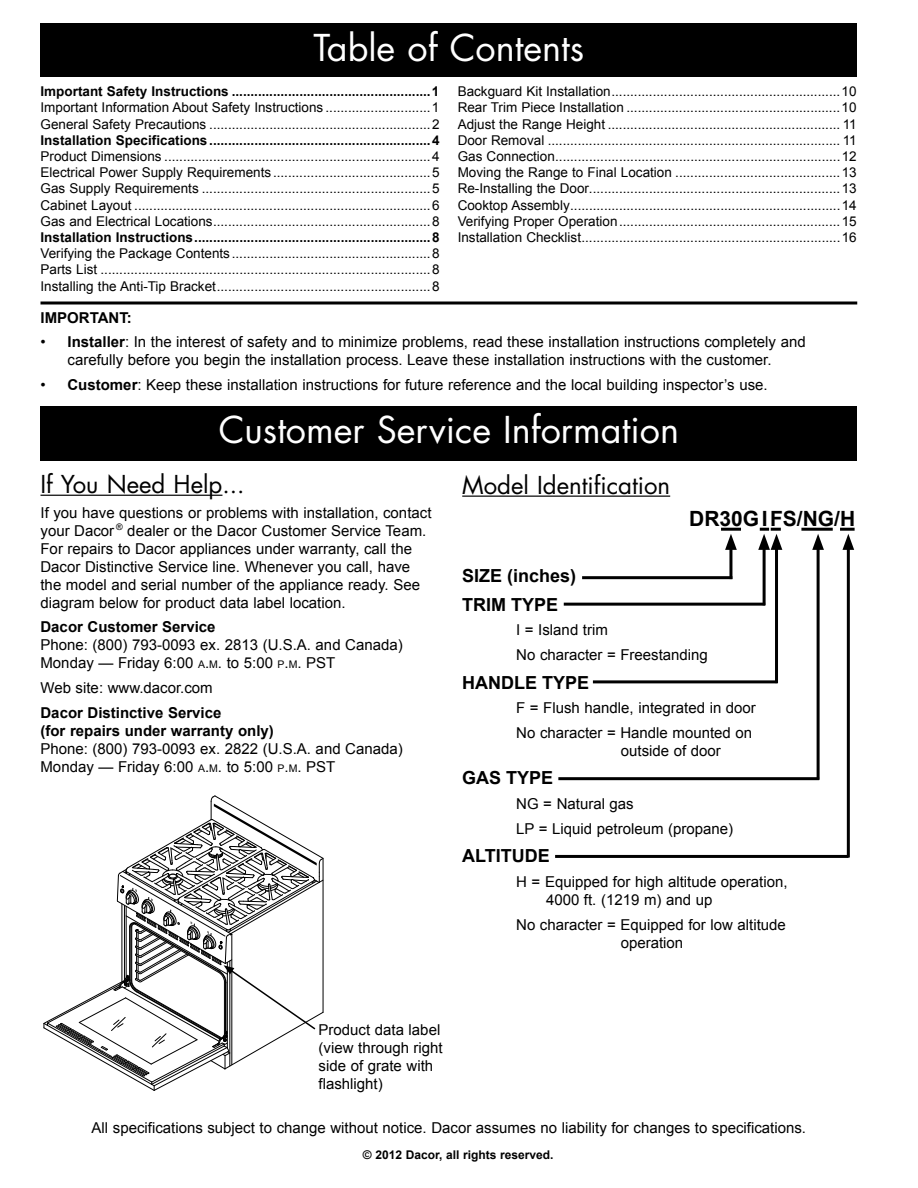
<style>
.page{position:relative;width:918px;height:1188px;background:#fff}
.page>*{position:absolute;margin:0;border:0;box-sizing:border-box;transform-origin:0 0}
.t1{font:36px "Futura Std";color:#fff}
.t2{font:24px "Futura Std";color:#000}
.t3{font:700 21px "Arial";color:#000}
.t4{font:700 18px/28.3px "Arial";color:#000}
.t5{font:15px/18px "Arial";color:#000}
.t6{font:700 15px/18px "Arial";color:#000}
.t7{font:13.5px/16.2px "Arial";color:#000;text-align:justify}
.t8{font:700 13.5px "Arial";color:#000}
.t9{font:700 12px "Arial";color:#000}
.s1{font-weight:700}
.s2{font-size:10.5px}
.s3{font-style:inherit}
</style>
<div class="page">
<div style="left:40px;top:23px;width:817px;height:54px;background:#000"></div>
<div style="left:40px;top:406px;width:817px;height:54px;background:#000"></div>
<hr style="left:40px;top:495px;width:182px;height:1px;background:#000">
<hr style="left:40px;top:302px;width:817px;height:2px;background:#000">
<svg style="left:43px;top:795px;width:281px;height:296px"></svg>
<hr style="left:462px;top:496px;width:208px;height:1px;background:#000">
<hr style="left:721px;top:528px;width:20px;height:3px;background:#000">
<hr style="left:582px;top:576px;width:150px;height:3px;background:#000">
<hr style="left:593px;top:680px;width:185px;height:3px;background:#000">
<hr style="left:564px;top:603px;width:201px;height:3px;background:#000">
<hr style="left:558px;top:777px;width:261px;height:3px;background:#000">
<hr style="left:555px;top:855px;width:294px;height:3px;background:#000">
<hr style="left:840px;top:528px;width:15px;height:3px;background:#000">
<hr style="left:801px;top:528px;width:32px;height:3px;background:#000">
<hr style="left:729px;top:544px;width:3px;height:35px;background:#000">
<svg style="left:725px;top:534px;width:12px;height:16px"></svg>
<hr style="left:763px;top:544px;width:3px;height:61px;background:#000">
<hr style="left:775px;top:544px;width:3px;height:139px;background:#000">
<svg style="left:758px;top:528px;width:24px;height:22px"></svg>
<hr style="left:817px;top:544px;width:3px;height:236px;background:#000">
<svg style="left:812px;top:534px;width:12px;height:16px"></svg>
<hr style="left:847px;top:544px;width:3px;height:314px;background:#000">
<svg style="left:842px;top:534px;width:12px;height:16px"></svg>
<h1 class="t1" style="left:314px;top:25px;width:272px">Table of Contents</h1>
<p class="t8" style="left:40px;top:83px;width:400px">Important Safety Instructions .....................................................1</p>
<p class="t7" style="left:40px;top:100px;width:401px">Important Information About Safety Instructions ............................1<br>General Safety Precautions ...........................................................2</p>
<p class="t8" style="left:41px;top:131px;width:400px">Installation Specifications...........................................................4</p>
<p class="t7" style="left:41px;top:148px;width:401px">Product Dimensions .......................................................................4<br>Electrical Power Supply Requirements ..........................................5<br>Gas Supply Requirements .............................................................5<br>Cabinet Layout ...............................................................................6<br>Gas and Electrical Locations..........................................................8</p>
<p class="t8" style="left:41px;top:228px;width:400px">Installation Instructions...............................................................8</p>
<p class="t7" style="left:41px;top:246px;width:400px">Verifying the Package Contents .....................................................8<br>Parts List ........................................................................................8<br>Installing the Anti-Tip Bracket.........................................................8</p>
<p class="t7" style="left:458px;top:84px;width:401px">Backguard Kit Installation.............................................................10<br>Rear Trim Piece Installation .........................................................10<br>Adjust the Range Height .............................................................. 11<br>Door Removal .............................................................................. 11<br>Gas Connection............................................................................12<br>Moving the Range to Final Location ............................................13<br>Re-Installing the Door...................................................................13<br>Cooktop Assembly........................................................................14<br>Verifying Proper Operation...........................................................15<br>Installation Checklist.....................................................................16</p>
<p class="t6" style="left:40px;top:309px;width:93px">IMPORTANT:</p>
<p class="t5" style="left:40px;top:333px;width:767px;text-align:center">• <span class="s1">Installer</span>: In the interest of safety and to minimize problems, read these installation instructions completely and carefully before you begin the installation process. Leave these installation instructions with the customer.</p>
<p class="t5" style="left:40px;top:376px;width:729px">• <span class="s1">Customer</span>: Keep these installation instructions for future reference and the local building inspector’s use.</p>
<h1 class="t1" style="left:219px;top:407px;width:462px">Customer Service Information</h1>
<h2 class="t2" style="left:40px;top:469px;width:206px">If You Need Help...</h2>
<p class="t5" style="left:40px;top:503px;width:393px">If you have questions or problems with installation, contact your Dacor <sup>®</sup> dealer or the Dacor Customer Service Team.<br>For repairs to Dacor appliances under warranty, call the Dacor Distinctive Service line. Whenever you call, have the model and serial number of the appliance ready. See diagram below for product data label location.</p>
<p class="t6" style="left:40px;top:619px;width:177px">Dacor Customer Service</p>
<p class="t5" style="left:40px;top:636px;width:364px">Phone: (800) 793-0093 ex. 2813 (U.S.A. and Canada)<br>Monday — Friday 6:00 <span class="s2">A</span><span class="s3">.</span><span class="s2">M</span><span class="s3">.</span> to 5:00 <span class="s2">P</span><span class="s3">.</span><span class="s2">M</span><span class="s3">.</span> PST</p>
<p class="t5" style="left:41px;top:679px;width:174px">Web site: www.dacor.com</p>
<p class="t6" style="left:41px;top:704px;width:235px">Dacor Distinctive Service<br>(for repairs under warranty only)</p>
<p class="t5" style="left:41px;top:740px;width:364px">Phone: (800) 793-0093 ex. 2822 (U.S.A. and Canada)<br>Monday — Friday 6:00 <span class="s2">A</span><span class="s3">.</span><span class="s2">M</span><span class="s3">.</span> to 5:00 <span class="s2">P</span><span class="s3">.</span><span class="s2">M</span><span class="s3">.</span> PST</p>
<h2 class="t2" style="left:462px;top:470px;width:209px">Model Identification</h2>
<h3 class="t3" style="left:689px;top:504px;width:168px">DR30GIFS/NG/H</h3>
<h3 class="t4" style="left:462px;top:563px;width:116px">SIZE (inches)<br>TRIM TYPE</h3>
<p class="t5" style="left:516px;top:618px;width:193px;line-height:24.8px">I = Island trim<br>No character = Freestanding</p>
<h3 class="t4" style="left:462px;top:669px;width:129px">HANDLE TYPE</h3>
<p class="t5" style="left:516px;top:696px;width:241px;line-height:24.8px">F = Flush handle, integrated in door<br>No character = Handle mounted on</p>
<p class="t5" style="left:621px;top:742px;width:102px">outside of door</p>
<h3 class="t4" style="left:462px;top:765px;width:93px">GAS TYPE</h3>
<p class="t5" style="left:516px;top:792px;width:218px;line-height:24.8px">NG = Natural gas<br>LP = Liquid petroleum (propane)</p>
<h3 class="t4" style="left:462px;top:842px;width:89px">ALTITUDE</h3>
<p class="t5" style="left:546px;top:873px;width:243px;text-indent:-30px">H = Equipped for high altitude operation,<br>4000 ft. (1219 m) and up</p>
<p class="t5" style="left:516px;top:916px;width:271px;text-align:center">No character = Equipped for low altitude operation</p>
<p class="t5" style="left:319px;top:1021px;width:126px">Product data label (view through right side of grate with flashlight)</p>
<p class="t5" style="left:92px;top:1119px;width:716px">All specifications subject to change without notice. Dacor assumes no liability for changes to specifications.</p>
<p class="t9" style="left:363px;top:1146px;width:192px">© 2012 Dacor, all rights reserved.</p>
</div>
